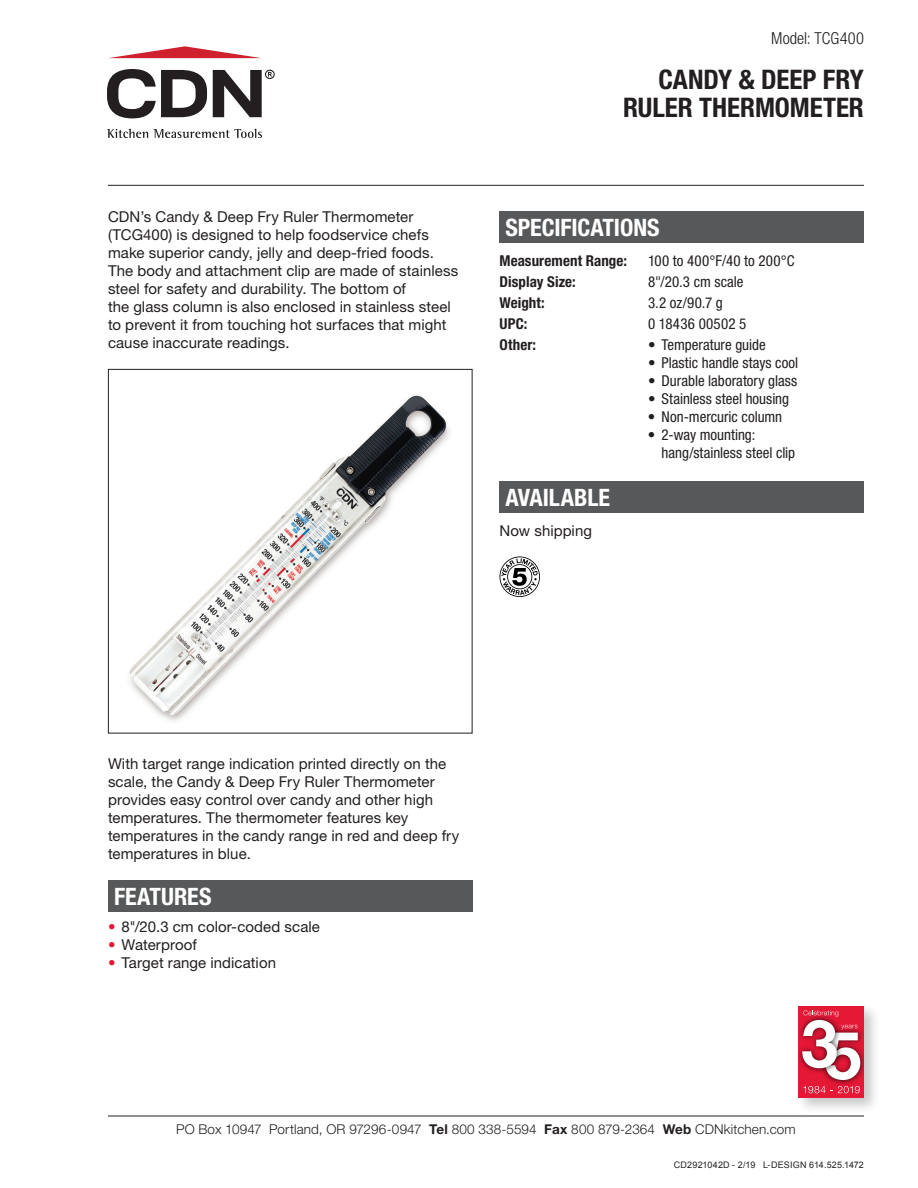
<style>
.page{position:relative;width:918px;height:1188px;background:#fff}
.page>*{position:absolute;margin:0;border:0;box-sizing:border-box;transform-origin:0 0}
.t1{font:700 condensed 27px/27.8px "Helvetica Neue LT Std";letter-spacing:-.005em;color:#231f20;text-align:right}
.t2{font:700 condensed 24px "Helvetica Neue LT Std";color:#fff}
.t3{font:300 condensed 16.5px "Helvetica Neue LT Std";letter-spacing:.01em;color:#231f20}
.t4{font:15px/18px "Helvetica Neue LT Std";letter-spacing:.005em;color:#231f20}
.t5{font:condensed 15px/18px "Helvetica Neue LT Std";color:#231f20}
.t6{font:700 condensed 15px "Helvetica Neue LT Std";letter-spacing:.005em;color:#231f20}
.t7{font:condensed 15px "Helvetica Neue LT Std";letter-spacing:.02em;color:#231f20}
.t8{font:300 13.5px "Helvetica Neue LT Std";letter-spacing:.01em;color:#231f20}
.t9{font:9px "Arial";letter-spacing:.015em;color:#231f20}
.s1{color:#e51836}
.s2{font-weight:700}
</style>
<div class="page">
<div style="left:108px;top:880px;width:364px;height:31px;background:#57585a"></div>
<div style="left:500px;top:212px;width:364px;height:31px;background:#57585a"></div>
<div style="left:500px;top:482px;width:364px;height:31px;background:#57585a"></div>
<hr style="left:108px;top:185px;width:756px;height:1px;background:#231f20">
<hr style="left:108px;top:1116px;width:756px;height:1px;background:#231f20">
<div style="left:795px;top:1003px;width:86px;height:111px;background:#231f20;opacity:.25"></div>
<div style="left:799px;top:1006px;width:65px;height:92px;background:#e51836"></div>
<img style="left:829px;top:1031px;width:35px;height:54px">
<img style="left:799px;top:1027px;width:3px;height:37px">
<svg style="left:802px;top:1010px;width:58px;height:70px"></svg>
<svg style="left:804px;top:1086px;width:56px;height:7px"></svg>
<img style="left:129px;top:395px;width:321px;height:326px">
<div style="left:108px;top:369px;width:364px;height:365px;border:1px solid #231f20"></div>
<svg style="left:500px;top:557px;width:40px;height:40px"></svg>
<svg style="left:107px;top:69px;width:100px;height:49px"></svg>
<svg style="left:109px;top:46px;width:151px;height:12px"></svg>
<svg style="left:107px;top:129px;width:155px;height:9px"></svg>
<svg style="left:213px;top:70px;width:62px;height:47px"></svg>
<p class="t4" style="left:108px;top:208px;width:352px">CDN’s Candy &amp; Deep Fry Ruler Thermometer (TCG400) is designed to help foodservice chefs make superior candy, jelly and deep-fried foods.<br>The body and attachment clip are made of stainless steel for safety and durability. The bottom of<br>the glass column is also enclosed in stainless steel to prevent it from touching hot surfaces that might cause inaccurate readings.</p>
<p class="t3" style="left:771px;top:28px;width:94px">Model: TCG400</p>
<h1 class="t1" style="left:623px;top:66px;width:243px">CANDY &amp; DEEP FRY<br>RULER THERMOMETER</h1>
<h2 class="t2" style="left:506px;top:213px;width:156px">SPECIFICATIONS</h2>
<p class="t6" style="left:500px;top:252px;width:129px">Measurement Range:</p>
<p class="t7" style="left:648px;top:252px;width:148px">100 to 400°F/40 to 200°C</p>
<p class="t6" style="left:500px;top:273px;width:78px">Display Size:</p>
<p class="t5" style="left:648px;top:273px;width:97px">8"/20.3 cm scale</p>
<p class="t6" style="left:500px;top:294px;width:47px">Weight:</p>
<p class="t5" style="left:648px;top:294px;width:76px">3.2 oz/90.7 g</p>
<p class="t6" style="left:500px;top:315px;width:29px">UPC:</p>
<p class="t5" style="left:648px;top:315px;width:100px">0 18436 00502 5</p>
<p class="t6" style="left:500px;top:336px;width:38px">Other:</p>
<p class="t5" style="left:648px;top:336px;width:119px">• Temperature guide</p>
<p class="t5" style="left:648px;top:354px;width:152px">• Plastic handle stays cool</p>
<p class="t5" style="left:648px;top:372px;width:151px">• Durable laboratory glass</p>
<p class="t5" style="left:648px;top:390px;width:143px">• Stainless steel housing</p>
<p class="t5" style="left:648px;top:408px;width:136px">• Non-mercuric column</p>
<p class="t5" style="left:661px;top:426px;width:135px;text-indent:-14px">• 2-way mounting: hang/stainless steel clip</p>
<h2 class="t2" style="left:506px;top:483px;width:106px">AVAILABLE</h2>
<p class="t4" style="left:500px;top:522px;width:94px">Now shipping</p>
<p class="t4" style="left:108px;top:755px;width:353px">With target range indication printed directly on the scale, the Candy &amp; Deep Fry Ruler Thermometer provides easy control over candy and other high temperatures. The thermometer features key temperatures in the candy range in red and deep fry temperatures in blue.</p>
<h2 class="t2" style="left:114px;top:881px;width:99px">FEATURES</h2>
<p class="t4" style="left:108px;top:917px;width:213px"><span class="s1">•</span> 8"/20.3 cm color-coded scale</p>
<p class="t4" style="left:108px;top:935px;width:90px"><span class="s1">•</span> Waterproof</p>
<p class="t4" style="left:108px;top:953px;width:170px"><span class="s1">•</span> Target range indication</p>
<p class="t8" style="left:176px;top:1121px;width:621px">PO Box 10947 Portland, OR 97296-0947 <span class="s2">Tel</span> 800 338-5594 <span class="s2">Fax</span> 800 879-2364 <span class="s2">Web</span> CDNkitchen.com</p>
<p class="t9" style="left:674px;top:1158px;width:192px">CD2921042D - 2/19 L-DESIGN 614.525.1472</p>
</div>
